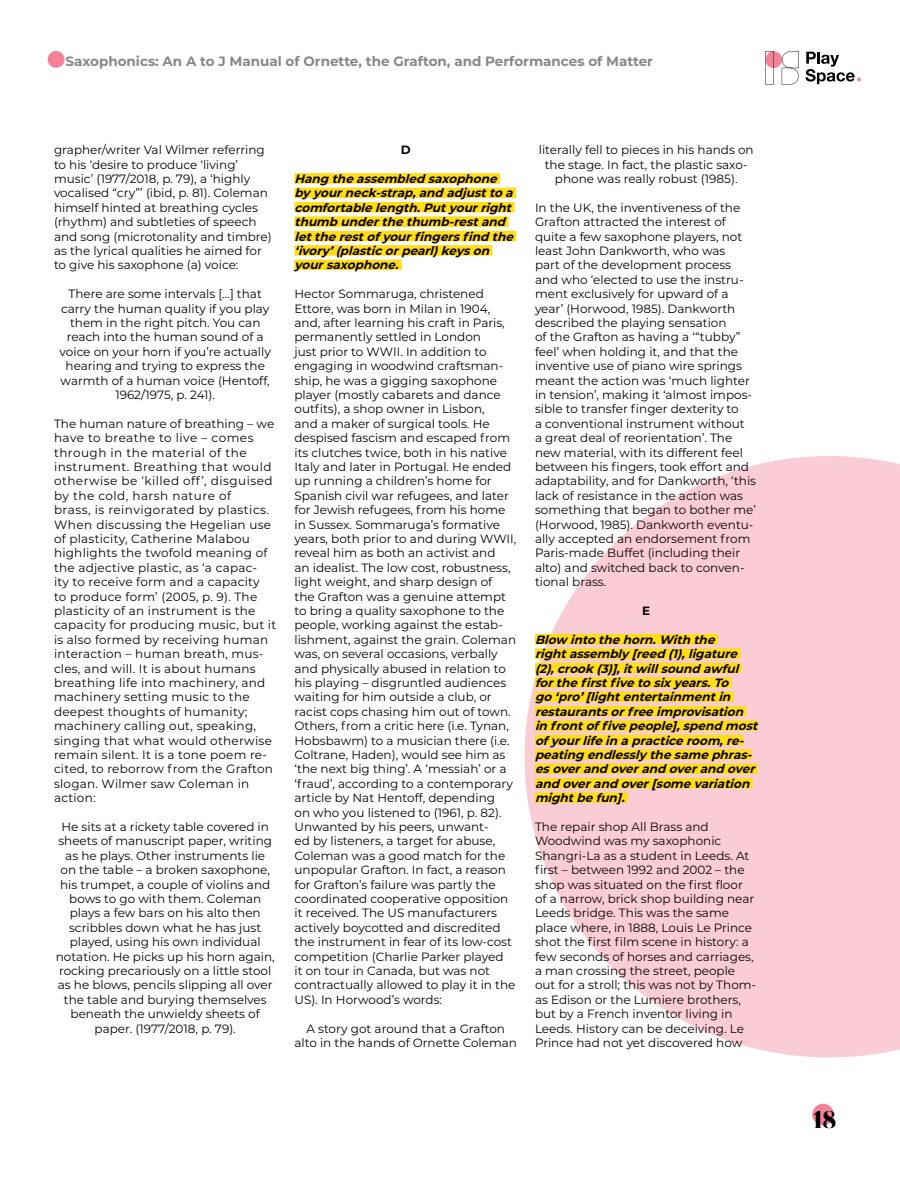
<style>
.page{position:relative;width:900px;height:1200px;background:#fff}
.page>*{position:absolute;margin:0;border:0;box-sizing:border-box;transform-origin:0 0}
.t1{font:900 24px "Butler";color:#000}
.t2{font:700 13.5px "Montserrat";color:#878787}
.t3{font:12px/14.4px "Montserrat";color:#0a0000}
.t4{font:12px/14.4px "Montserrat";letter-spacing:.02em;color:#0a0000}
.t5{font:italic 700 12px/14.4px "Montserrat";letter-spacing:-.015em;color:#0a0000}
.t6{font:700 12px "Montserrat";color:#0a0000}
</style>
<div class="page">
<div style="left:812px;top:1104px;width:22px;height:21px;background:#f3819a;border-radius:50%"></div>
<div style="left:765px;top:51px;width:17px;height:17px;background:#f3819a;border-radius:50%"></div>
<svg style="left:765px;top:51px;width:9px;height:34px"></svg>
<svg style="left:782px;top:51px;width:17px;height:34px"></svg>
<svg style="left:806px;top:52px;width:55px;height:32px"></svg>
<div style="left:48px;top:51px;width:17px;height:17px;background:#f3819a;border-radius:50%"></div>
<div style="left:294px;top:173px;width:206px;height:11px;background:#ffdd17"></div>
<div style="left:294px;top:188px;width:222px;height:10px;background:#ffdd17"></div>
<div style="left:294px;top:202px;width:221px;height:10px;background:#ffdd17"></div>
<div style="left:294px;top:216px;width:215px;height:11px;background:#ffdd17"></div>
<div style="left:294px;top:231px;width:222px;height:10px;background:#ffdd17"></div>
<div style="left:294px;top:245px;width:198px;height:11px;background:#ffdd17"></div>
<div style="left:294px;top:260px;width:108px;height:10px;background:#ffdd17"></div>
<svg style="left:524px;top:456px;width:376px;height:602px;fill:#facdd6"></svg>
<div style="left:535px;top:634px;width:183px;height:10px;background:#ffdd17"></div>
<div style="left:535px;top:648px;width:206px;height:11px;background:#ffdd17"></div>
<div style="left:535px;top:663px;width:207px;height:10px;background:#ffdd17"></div>
<div style="left:535px;top:677px;width:197px;height:11px;background:#ffdd17"></div>
<div style="left:535px;top:692px;width:199px;height:10px;background:#ffdd17"></div>
<div style="left:535px;top:706px;width:211px;height:10px;background:#ffdd17"></div>
<div style="left:535px;top:720px;width:222px;height:11px;background:#ffdd17"></div>
<div style="left:535px;top:735px;width:209px;height:10px;background:#ffdd17"></div>
<div style="left:535px;top:749px;width:216px;height:11px;background:#ffdd17"></div>
<div style="left:535px;top:764px;width:222px;height:10px;background:#ffdd17"></div>
<div style="left:535px;top:778px;width:218px;height:10px;background:#ffdd17"></div>
<div style="left:535px;top:792px;width:93px;height:11px;background:#ffdd17"></div>
<p class="t2" style="left:65px;top:51px;width:589px">Saxophonics: An A to J Manual of Ornette, the Grafton, and Performances of Matter</p>
<p class="t3" style="left:54px;top:142px;width:219px">grapher/writer Val Wilmer referring to his ‘desire to produce ‘living’ music’ (1977/2018, p. 79), a ‘highly vocalised “cry”’ (ibid, p. 81). Coleman himself hinted at breathing cycles (rhythm) and subtleties of speech and song (microtonality and timbre) as the lyrical qualities he aimed for to give his saxophone (a) voice:</p>
<p class="t3" style="left:60px;top:286px;width:213px;text-align:center">There are some intervals […] that carry the human quality if you play them in the right pitch. You can reach into the human sound of a voice on your horn if you’re actually hearing and trying to express the warmth of a human voice (Hentoff,<br>1962/1975, p. 241).</p>
<p class="t4" style="left:54px;top:416px;width:224px">The human nature of breathing – we have to breathe to live – comes through in the material of the instrument. Breathing that would otherwise be ‘killed off’, disguised by the cold, harsh nature of<br>brass, is reinvigorated by plastics.<br>When discussing the Hegelian use of plasticity, Catherine Malabou highlights the twofold meaning of the adjective plastic, as ‘a capac-<br>ity to receive form and a capacity<br>to produce form’ (2005, p. 9). The plasticity of an instrument is the capacity for producing music, but it is also formed by receiving human interaction – human breath, mus&shy;cles, and will. It is about humans breathing life into machinery, and machinery setting music to the deepest thoughts of humanity; machinery calling out, speaking, singing that what would otherwise remain silent. It is a tone poem re&shy;cited, to reborrow from the Grafton slogan. Wilmer saw Coleman in action:</p>
<p class="t3" style="left:56px;top:819px;width:220px;text-align:center">He sits at a rickety table covered in sheets of manuscript paper, writing as he plays. Other instruments lie<br>on the table – a broken saxophone, his trumpet, a couple of violins and bows to go with them. Coleman plays a few bars on his alto then scribbles down what he has just played, using his own individual notation. He picks up his horn again, rocking precariously on a little stool as he blows, pencils slipping all over the table and burying themselves beneath the unwieldy sheets of paper. (1977/2018, p. 79).</p>
<p class="t6" style="left:401px;top:141px;width:11px">D</p>
<p class="t5" style="left:294px;top:171px;width:224px">Hang theassembled saxophone by yourneck-strap,and adjusttoa comfortablelength.Putyourright thumb underthethumb-restand lettherestofyourfingersfind the ‘ivory ’(plasticorpearl)keyson yoursaxophone.</p>
<p class="t3" style="left:294px;top:286px;width:223px">Hector Sommaruga, christened Ettore, was born in Milan in 1904, and, after learning his craft in Paris, permanently settled in London<br>just prior to WWII. In addition to engaging in woodwind craftsman&shy;ship, he was a gigging saxophone player (mostly cabarets and dance outfits), a shop owner in Lisbon,<br>and a maker of surgical tools. He despised fascism and escaped from its clutches twice, both in his native Italy and later in Portugal. He ended up running a children’s home for Spanish civil war refugees, and later for Jewish refugees, from his home in Sussex. Sommaruga’s formative years, both prior to and during WWII, reveal him as both an activist and<br>an idealist. The low cost, robustness, light weight, and sharp design of<br>the Grafton was a genuine attempt to bring a quality saxophone to the people, working against the estab&shy;lishment, against the grain. Coleman was, on several occasions, verbally and physically abused in relation to his playing – disgruntled audiences waiting for him outside a club, or racist cops chasing him out of town.<br>Others, from a critic here (i.e. Tynan, Hobsbawm) to a musician there (i.e.<br>Coltrane, Haden), would see him as ‘the next big thing’. A ‘messiah’ or a ‘fraud’, according to a contemporary article by Nat Hentoff, depending<br>on who you listened to (1961, p. 82).<br>Unwanted by his peers, unwant-<br>ed by listeners, a target for abuse, Coleman was a good match for the unpopular Grafton. In fact, a reason for Grafton’s failure was partly the coordinated cooperative opposition it received. The US manufacturers actively boycotted and discredited the instrument in fear of its low-cost competition (Charlie Parker played<br>it on tour in Canada, but was not contractually allowed to play it in the US). In Horwood’s words:</p>
<p class="t3" style="left:294px;top:1021px;width:224px;text-align:center">A story got around that a Grafton alto in the hands of Ornette Coleman</p>
<p class="t3" style="left:539px;top:142px;width:216px;text-align:center">literally fell to pieces in his hands on the stage. In fact, the plastic saxo&shy;phone was really robust (1985).</p>
<p class="t3" style="left:535px;top:200px;width:223px">In the UK, the inventiveness of the Grafton attracted the interest of quite a few saxophone players, not least John Dankworth, who was<br>part of the development process and who ‘elected to use the instru&shy;ment exclusively for upward of a year’ (Horwood, 1985). Dankworth described the playing sensation<br>of the Grafton as having a ‘“tubby” feel’ when holding it, and that the inventive use of piano wire springs meant the action was ‘much lighter in tension’, making it ‘almost impos&shy;sible to transfer finger dexterity to<br>a conventional instrument without<br>a great deal of reorientation’. The new material, with its different feel between his fingers, took effort and adaptability, and for Dankworth, ‘this lack of resistance in the action was something that began to bother me’ (Horwood, 1985). Dankworth eventu&shy;ally accepted an endorsement from Paris-made Buffet (including their alto) and switched back to conven&shy;tional brass.</p>
<p class="t6" style="left:642px;top:602px;width:10px">E</p>
<p class="t5" style="left:535px;top:632px;width:228px">Blow intothehorn.With the rightassembly [reed (1),ligature (2),crook(3)],itwillsound awful forthefirstfivetosixyears.To go‘pro’[lightentertainmentin restaurantsorfreeimprovisation in frontoffivepeople],spend most ofyourlifein apracticeroom,re&shy;peating endlessly thesamephras&shy;esoverand overand overand over and overand over[somevariation mightbefun].</p>
<p class="t3" style="left:535px;top:819px;width:223px">The repair shop All Brass and Woodwind was my saxophonic Shangri-La as a student in Leeds. At first – between 1992 and 2002 – the shop was situated on the first floor of a narrow, brick shop building near Leeds bridge. This was the same place where, in 1888, Louis Le Prince shot the first film scene in history: a few seconds of horses and carriages, a man crossing the street, people out for a stroll; this was not by Thom&shy;as Edison or the Lumiere brothers, but by a French inventor living in Leeds. History can be deceiving. Le Prince had not yet discovered how</p>
<p class="t1" style="left:812px;top:1105px;width:25px">18</p>
</div>
